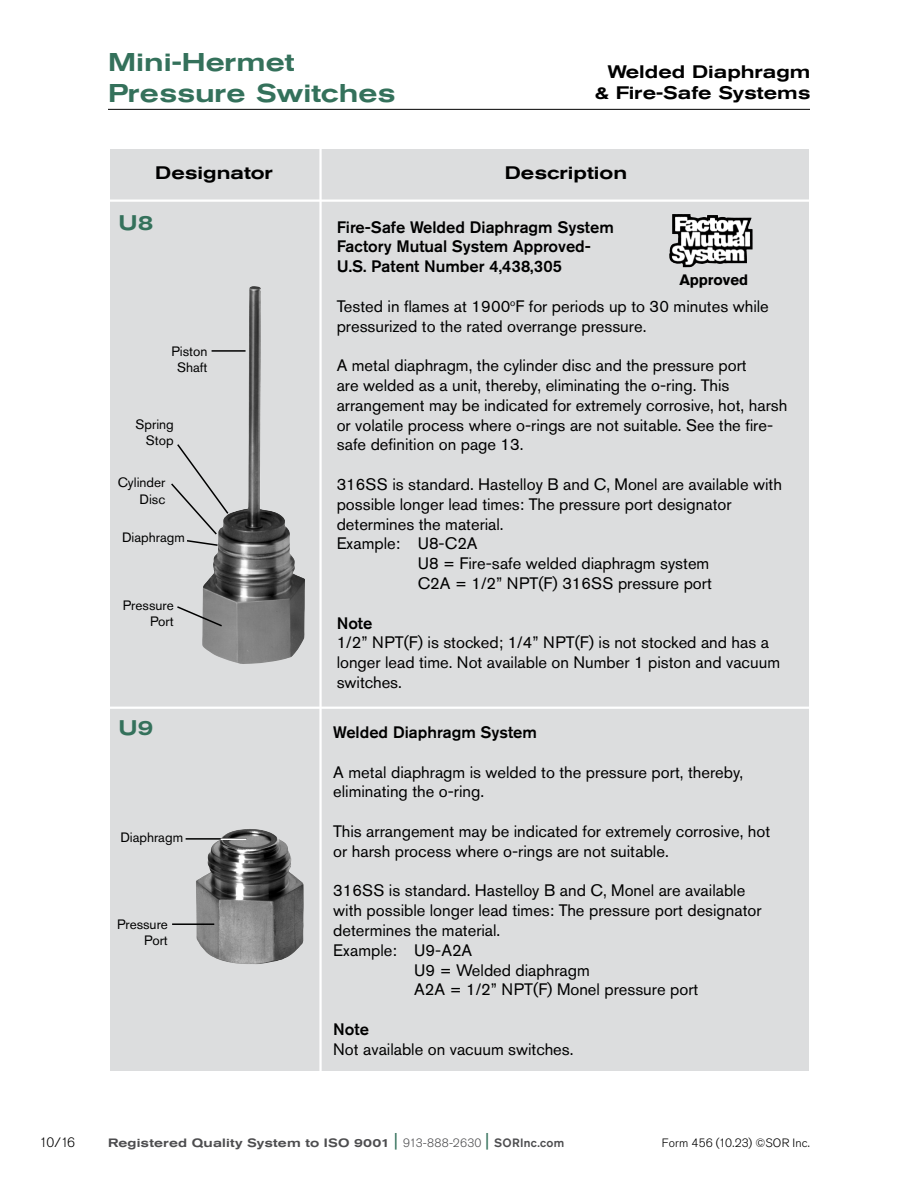
<style>
.page{position:relative;width:918px;height:1188px;background:#fff}
.page>*{position:absolute;margin:0;border:0;box-sizing:border-box;transform-origin:0 0}
.t1{font:500 expanded 25.5px/30.6px "Akzidenz Grotesk Std";color:#34715b}
.t2{font:500 expanded 21px "Akzidenz Grotesk Std";color:#34715b}
.t3{font:500 expanded 18px/21.6px "Akzidenz Grotesk Std";color:#000;text-align:right}
.t4{font:16.5px/19.8px "Akzidenz Grotesk Std";color:#000}
.t5{font:500 16.5px/19.8px "Akzidenz Grotesk Std";color:#000}
.t6{font:700 15px "Akzidenz Grotesk Std";color:#000}
.t7{font:13.5px/16.2px "Akzidenz Grotesk Std";color:#000;text-align:right}
.t8{font:300 13.5px "Akzidenz Grotesk Std";color:#000}
.t9{font:500 expanded 12px "Akzidenz Grotesk Std";letter-spacing:.015em;color:#4d4d4f}
.t10{font:300 12px "Akzidenz Grotesk Std";letter-spacing:.015em;color:#000}
.s1{font-weight:400;font-stretch:normal;font-size:18px;color:#34715b}
.s2{font-weight:300;font-stretch:normal}
.s3{font-stretch:normal}
</style>
<div class="page">
<div style="left:110px;top:149px;width:698px;height:922px;background:#dcddde"></div>
<hr style="left:108px;top:109px;width:702px;height:1px;background:#000">
<hr style="left:108px;top:200px;width:702px;height:2px;background:#fff">
<hr style="left:319px;top:148px;width:3px;height:941px;background:#fff">
<hr style="left:108px;top:707px;width:702px;height:2px;background:#fff">
<img style="left:202px;top:286px;width:103px;height:378px">
<img style="left:196px;top:829px;width:108px;height:135px">
<hr style="left:186px;top:838px;width:60px;height:2px;background:#000">
<hr style="left:221px;top:838px;width:25px;height:2px;background:#fff">
<hr style="left:172px;top:923px;width:42px;height:2px;background:#000">
<svg style="left:177px;top:605px;width:47px;height:23px"></svg>
<hr style="left:212px;top:350px;width:34px;height:2px;background:#000">
<svg style="left:171px;top:443px;width:59px;height:104px"></svg>
<img style="left:669px;top:214px;width:84px;height:54px">
<h1 class="t1" style="left:108px;top:47px;width:289px">Mini-Hermet<br>Pressure Switches</h1>
<p class="t3" style="left:595px;top:61px;width:217px">Welded Diaphragm &amp; Fire-Safe Systems</p>
<p class="t3" style="left:155px;top:162px;width:119px">Designator</p>
<p class="t3" style="left:505px;top:162px;width:124px">Description</p>
<p class="t5" style="left:337px;top:217px;width:279px">Fire-Safe Welded Diaphragm System<br>Factory Mutual System Approved-<br>U.S. Patent Number 4,438,305</p>
<p class="t4" style="left:337px;top:296px;width:434px">Tested in flames at 1900<sup>o</sup>F for periods up to 30 minutes while pressurized to the rated overrange pressure.</p>
<p class="t4" style="left:337px;top:355px;width:452px">A metal diaphragm, the cylinder disc and the pressure port<br>are welded as a unit, thereby, eliminating the o-ring. This arrangement may be indicated for extremely corrosive, hot, harsh or volatile process where o-rings are not suitable. See the fire&shy;safe definition on page 13.</p>
<p class="t4" style="left:337px;top:474px;width:447px">316SS is standard. Hastelloy B and C, Monel are available with</p>
<p class="t4" style="left:337px;top:494px;width:397px">possible longer lead times: The pressure port designator</p>
<p class="t4" style="left:337px;top:514px;width:169px">determines the material.</p>
<p class="t4" style="left:337px;top:534px;width:142px">Example: U8-C2A</p>
<p class="t4" style="left:418px;top:553px;width:293px">U8 = Fire-safe welded diaphragm system</p>
<p class="t4" style="left:418px;top:573px;width:296px">C2A = 1/2” NPT(F) 316SS pressure port</p>
<p class="t5" style="left:337px;top:613px;width:37px">Note</p>
<p class="t4" style="left:337px;top:633px;width:445px">1/2” NPT(F) is stocked; 1/4” NPT(F) is not stocked and has a longer lead time. Not available on Number 1 piston and vacuum switches.</p>
<p class="t5" style="left:333px;top:722px;width:205px">Welded Diaphragm System</p>
<p class="t4" style="left:333px;top:762px;width:412px">A metal diaphragm is welded to the pressure port, thereby, eliminating the o-ring.</p>
<p class="t4" style="left:333px;top:821px;width:439px">This arrangement may be indicated for extremely corrosive, hot or harsh process where o-rings are not suitable.</p>
<p class="t4" style="left:333px;top:881px;width:414px">316SS is standard. Hastelloy B and C, Monel are available</p>
<p class="t4" style="left:333px;top:900px;width:430px">with possible longer lead times: The pressure port designator</p>
<p class="t4" style="left:333px;top:920px;width:169px">determines the material.</p>
<p class="t4" style="left:333px;top:940px;width:141px">Example: U9-A2A</p>
<p class="t4" style="left:414px;top:960px;width:177px">U9 = Welded diaphragm</p>
<p class="t4" style="left:414px;top:980px;width:286px">A2A = 1/2” NPT(F) Monel pressure port</p>
<p class="t5" style="left:333px;top:1019px;width:37px">Note</p>
<p class="t4" style="left:333px;top:1039px;width:242px">Not available on vacuum switches.</p>
<p class="t2" style="left:119px;top:211px;width:37px">U8</p>
<p class="t6" style="left:679px;top:271px;width:70px">Approved</p>
<p class="t7" style="left:172px;top:343px;width:38px;text-align:center">Piston<br>Shaft</p>
<p class="t7" style="left:136px;top:416px;width:40px">Spring<br>Stop</p>
<p class="t7" style="left:118px;top:474px;width:49px">Cylinder<br>Disc</p>
<p class="t7" style="left:122px;top:530px;width:64px">Diaphragm</p>
<p class="t7" style="left:123px;top:597px;width:52px">Pressure<br>Port</p>
<p class="t2" style="left:119px;top:716px;width:37px">U9</p>
<p class="t7" style="left:120px;top:829px;width:64px">Diaphragm</p>
<p class="t7" style="left:117px;top:916px;width:52px">Pressure<br>Port</p>
<p class="t8" style="left:40px;top:1134px;width:37px">10/16</p>
<p class="t9" style="left:108px;top:1136px;width:458px">Registered Quality System to ISO 9001 <span class="s1">|</span> <span class="s2">913-888-2630</span> <span class="s1">|</span> <span class="s3">SORInc.com</span></p>
<p class="t10" style="left:662px;top:1136px;width:150px">Form 456 (10.23) ©SOR Inc.</p>
</div>
